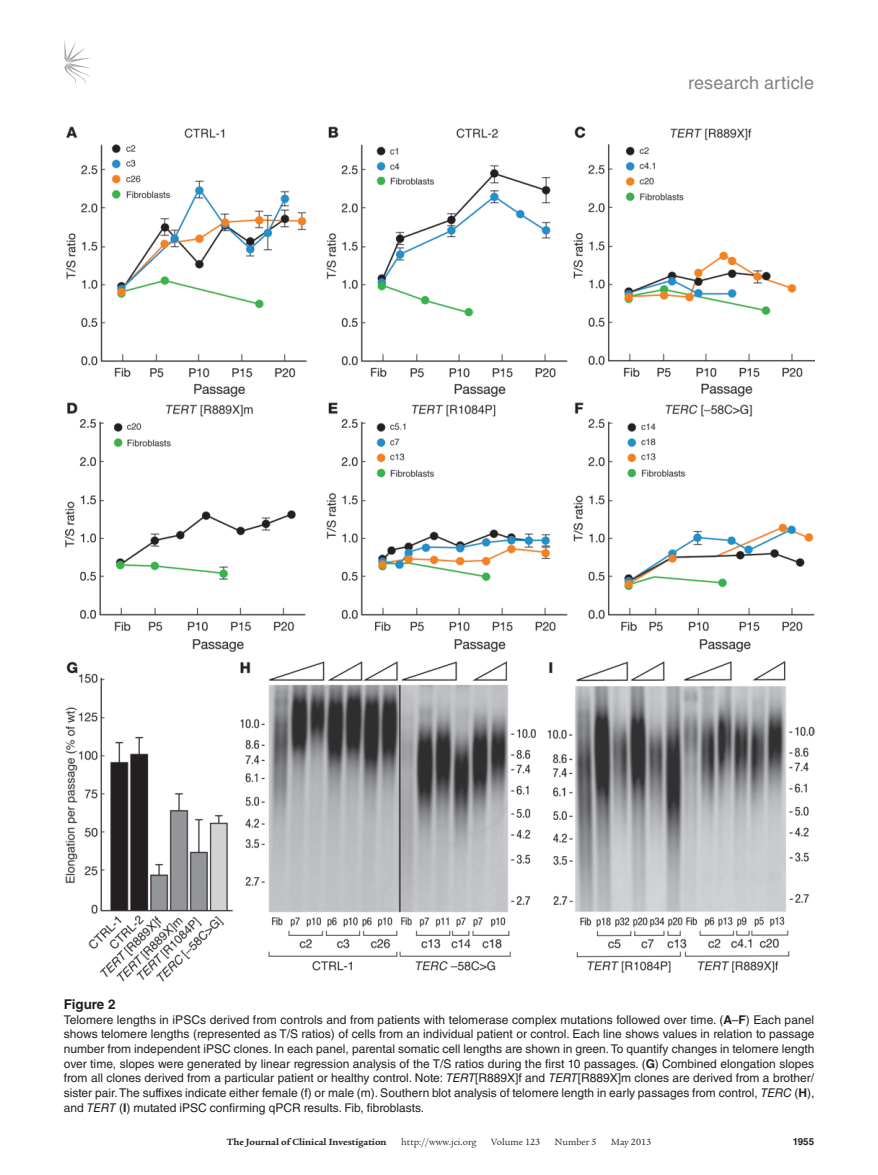
<style>
.page{position:relative;width:878px;height:1175px;background:#fff}
.page>*{position:absolute;margin:0;border:0;box-sizing:border-box;transform-origin:0 0}
.t1{font:18px "Helvetica LT Std";letter-spacing:.01em;color:#808285}
.t2{font:700 13.5px "Helvetica LT Std";color:#231f20}
.t3{font:12px/14.7px "Helvetica LT Std";color:#231f20;text-align:justify}
.t4{font:9.75px "Legacy Serif Std";color:#231f20}
.t5{font:700 9.75px "Legacy Serif Std";color:#231f20}
.t6{font:700 9.75px "Helvetica LT Std";color:#231f20}
.s1{font-weight:700}
.s2{font-style:italic}
</style>
<div class="page">
<svg style="left:64px;top:40px;width:27px;height:45px"></svg>
<img style="left:65px;top:126px;width:749px;height:856px">
<h1 class="t1" style="left:688px;top:73px;width:127px">research article</h1>
<p class="t2" style="left:64px;top:996px;width:53px">Figure 2</p>
<p class="t3" style="left:64px;top:1012px;width:752px">Telomere lengths in iPSCs derived from controls and from patients with telomerase complex mutations followed over time. (<span class="s1">A</span>–<span class="s1">F</span>) Each panel shows telomere lengths (represented as T/S ratios) of cells from an individual patient or control. Each line shows values in relation to passage number from independent iPSC clones. In each panel, parental somatic cell lengths are shown in green. To quantify changes in telomere length over time, slopes were generated by linear regression analysis of the T/S ratios during the first 10 passages. (<span class="s1">G</span>) Combined elongation slopes from all clones derived from a particular patient or healthy control. Note: <span class="s2">TERT</span>[R889X]f and <span class="s2">TERT</span>[R889X]m clones are derived from a brother/ sister pair. The suffixes indicate either female (f) or male (m). Southern blot analysis of telomere length in early passages from control, <span class="s2">TERC</span> (<span class="s1">H</span>), and <span class="s2">TERT</span> (<span class="s1">I</span>) mutated iPSC confirming qPCR results. Fib, fibroblasts.</p>
<p class="t5" style="left:227px;top:1135px;width:161px">The Journal of Clinical Investigation</p>
<p class="t4" style="left:401px;top:1136px;width:77px">http://www.jci.org</p>
<p class="t4" style="left:491px;top:1136px;width:50px">Volume 123</p>
<p class="t4" style="left:555px;top:1136px;width:43px">Number 5</p>
<p class="t4" style="left:611px;top:1136px;width:41px">May 2013</p>
<p class="t6" style="left:792px;top:1135px;width:23px">1955</p>
</div>
